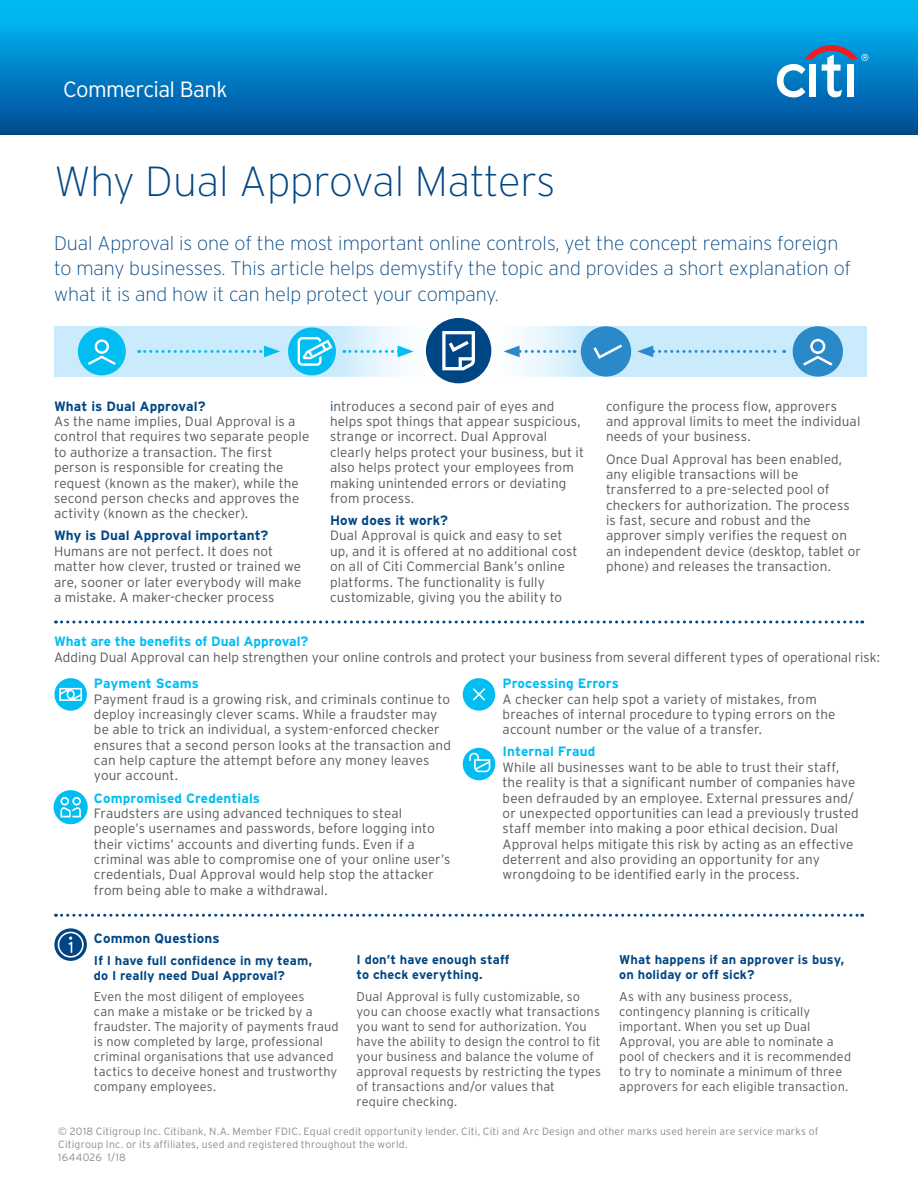
<style>
.page{position:relative;width:918px;height:1188px;background:#fff}
.page>*{position:absolute;margin:0;border:0;box-sizing:border-box;transform-origin:0 0}
.t1{font:200 42px "Interstate";color:#004684}
.Body_copy{font:300 22.05px "Interstate";letter-spacing:-.03em;color:#fff}
.t2{font:200 19.5px/25.5px "Interstate";color:#004684}
.Body_copy-2{font:300 13.5px/15.3px "Interstate";letter-spacing:.01em;color:#57585a}
.Body_copy-3{font:700 13.5px "Interstate";letter-spacing:.015em;color:#004684}
.Body_copy-4{font:300 12.75px/15px "Interstate";letter-spacing:.01em;color:#57585a}
.Body_copy-5{font:700 12.75px/15px "Interstate";letter-spacing:.01em;color:#004684}
.Body_copy-6{font:300 10.5px/12.8px "Interstate";letter-spacing:.02em;color:#8a8c8f}
.s1{font-weight:700;color:#004684}
.s2{color:#004684}
.s3{font-weight:700;color:#01bdf2}
</style>
<div class="page">
<div style="left:0;top:0;width:918px;height:134px;background:linear-gradient(to bottom,#00c3fe,#014b96)"></div>
<svg style="left:777px;top:45px;width:91px;height:52px"></svg>
<div style="left:54px;top:326px;width:258px;height:51px;background:#caebfb"></div>
<div style="left:609px;top:326px;width:258px;height:51px;background:#caebfb"></div>
<svg style="left:313px;top:326px;width:126px;height:51px"></svg>
<svg style="left:478px;top:326px;width:123px;height:51px"></svg>
<div style="left:78px;top:327px;width:48px;height:48px;background:#01bdf2;border-radius:50%"></div>
<svg style="left:88px;top:339px;width:28px;height:26px"></svg>
<div style="left:793px;top:326px;width:50px;height:51px;background:#2989c9;border-radius:50%"></div>
<svg style="left:803px;top:339px;width:29px;height:27px"></svg>
<svg style="left:344px;top:346px;width:70px;height:11px"></svg>
<svg style="left:504px;top:346px;width:71px;height:11px"></svg>
<div style="left:426px;top:318px;width:65px;height:65px;background:#004684;border-radius:50%"></div>
<svg style="left:442px;top:331px;width:33px;height:39px"></svg>
<div style="left:581px;top:326px;width:50px;height:51px;background:#2989c9;border-radius:50%"></div>
<svg style="left:593px;top:344px;width:29px;height:15px"></svg>
<div style="left:288px;top:327px;width:48px;height:48px;background:#01bdf2;border-radius:50%"></div>
<svg style="left:298px;top:337px;width:35px;height:29px"></svg>
<svg style="left:637px;top:346px;width:148px;height:11px"></svg>
<svg style="left:56px;top:620px;width:807px;height:3px"></svg>
<svg style="left:56px;top:914px;width:807px;height:3px"></svg>
<svg style="left:139px;top:346px;width:141px;height:11px"></svg>
<div style="left:463px;top:678px;width:32px;height:33px;background:#01bdf2;border-radius:50%"></div>
<svg style="left:473px;top:688px;width:12px;height:13px"></svg>
<div style="left:54px;top:678px;width:33px;height:33px;background:#01bdf2;border-radius:50%"></div>
<svg style="left:59px;top:688px;width:23px;height:13px"></svg>
<div style="left:463px;top:748px;width:32px;height:32px;background:#01bdf2;border-radius:50%"></div>
<svg style="left:469px;top:753px;width:21px;height:19px"></svg>
<div style="left:54px;top:790px;width:34px;height:34px;background:#01bdf2;border-radius:50%"></div>
<svg style="left:60px;top:797px;width:21px;height:20px"></svg>
<svg style="left:54px;top:928px;width:33px;height:33px"></svg>
<svg style="left:58px;top:932px;width:26px;height:26px"></svg>
<p class="Body_copy" style="left:63px;top:76px;width:166px">Commercial Bank</p>
<p class="t1" style="left:54px;top:155px;width:503px">Why Dual Approval Matters</p>
<p class="t2" style="left:54px;top:230px;width:799px">Dual Approval is one of the most important online controls, yet the concept remains foreign to many businesses. This article helps demystify the topic and provides a short explanation of what it is and how it can help protect your company.</p>
<p class="Body_copy-2" style="left:54px;top:398px;width:257px"><span class="s1">What is Dual Approval?<br></span>As the name implies, Dual Approval is a control that requires two separate people to authorize a transaction. The first person is responsible for creating the request (known as the maker), while the second person checks and approves the activity (known as the checker).</p>
<p class="Body_copy-2" style="left:54px;top:528px;width:249px"><span class="s1">Why is Dual Approval important?<br></span>Humans are not perfect. It does not matter how clever, trusted or trained we are, sooner or later everybody will make a mistake. A maker-checker process</p>
<p class="Body_copy-2" style="left:330px;top:398px;width:256px"><span class="s2">i</span>ntroduces a second pair of eyes and helps spot things that appear suspicious, strange or incorrect. Dual Approval clearly helps protect your business, but it also helps protect your employees from making unintended errors or deviating from process.</p>
<p class="Body_copy-2" style="left:330px;top:513px;width:249px"><span class="s1">How does it work?<br></span>Dual Approval is quick and easy to set up, and it is offered at no additional cost on all of Citi Commercial Bank’s online platforms. The functionality is fully customizable, giving you the ability to</p>
<p class="Body_copy-2" style="left:606px;top:398px;width:256px">configure the process flow, approvers and approval limits to meet the individual needs of your business.</p>
<p class="Body_copy-2" style="left:606px;top:451px;width:257px">Once Dual Approval has been enabled, any eligible transactions will be transferred to a pre-selected pool of checkers for authorization. The process is fast, secure and robust and the approver simply verifies the request on an independent device (desktop, tablet or phone) and releases the transaction.</p>
<p class="Body_copy-2" style="left:54px;top:634px;width:827px"><span class="s3">What are the benefits of Dual Approval?<br></span>Adding Dual Approval can help strengthen your online controls and protect your business from several different types of operational risk:</p>
<p class="Body_copy-2" style="left:94px;top:676px;width:358px"><span class="s3">Payment Scams<br></span>Payment fraud is a growing risk, and criminals continue to deploy increasingly clever scams. While a fraudster may be able to trick an individual, a system-enforced checker ensures that a second person looks at the transaction and can help capture the attempt before any money leaves your account.</p>
<p class="Body_copy-2" style="left:94px;top:790px;width:358px"><span class="s3">Compromised Credentials<br></span>Fraudsters are using advanced techniques to steal people’s usernames and passwords, before logging into their victims’ accounts and diverting funds. Even if a criminal was able to compromise one of your online user’s credentials, Dual Approval would help stop the attacker from being able to make a withdrawal.</p>
<p class="Body_copy-2" style="left:503px;top:676px;width:334px"><span class="s3">Processing Errors<br></span>A checker can help spot a variety of mistakes, from breaches of internal procedure to typing errors on the account number or the value of a transfer.</p>
<p class="Body_copy-2" style="left:503px;top:744px;width:358px"><span class="s3">Internal Fraud<br></span>While all businesses want to be able to trust their staff, the reality is that a significant number of companies have been defrauded by an employee. External pressures and/ or unexpected opportunities can lead a previously trusted staff member into making a poor ethical decision. Dual Approval helps mitigate this risk by acting as an effective deterrent and also providing an opportunity for any wrongdoing to be identified early in the process.</p>
<p class="Body_copy-3" style="left:94px;top:930px;width:127px">Common Questions</p>
<p class="Body_copy-5" style="left:94px;top:953px;width:220px">If I have full confidence in my team, do I really need Dual Approval?</p>
<p class="Body_copy-4" style="left:94px;top:989px;width:246px">Even the most diligent of employees<br>can make a mistake or be tricked by a fraudster. The majority of payments fraud is now completed by large, professional criminal organisations that use advanced tactics to deceive honest and trustworthy company employees.</p>
<p class="Body_copy-5" style="left:357px;top:952px;width:155px">I don’t have enough staff to check everything.</p>
<p class="Body_copy-4" style="left:357px;top:989px;width:246px">Dual Approval is fully customizable, so you can choose exactly what transactions you want to send for authorization. You have the ability to design the control to fit your business and balance the volume of approval requests by restricting the types of transactions and/or values that<br>require checking.</p>
<p class="Body_copy-5" style="left:619px;top:952px;width:227px">What happens if an approver is busy, on holiday or off sick?</p>
<p class="Body_copy-4" style="left:619px;top:989px;width:233px">As with any business process, contingency planning is critically important. When you set up Dual Approval, you are able to nominate a pool of checkers and it is recommended to try to nominate a minimum of three approvers for each eligible transaction.</p>
<p class="Body_copy-6" style="left:58px;top:1125px;width:762px">© 2018 Citigroup Inc. Citibank, N.A. Member FDIC. Equal credit opportunity lender. Citi, Citi and Arc Design and other marks used herein are service marks of<br>Citigroup Inc. or its affiliates, used and registered throughout the world.<br>1644026 1/18</p>
</div>
